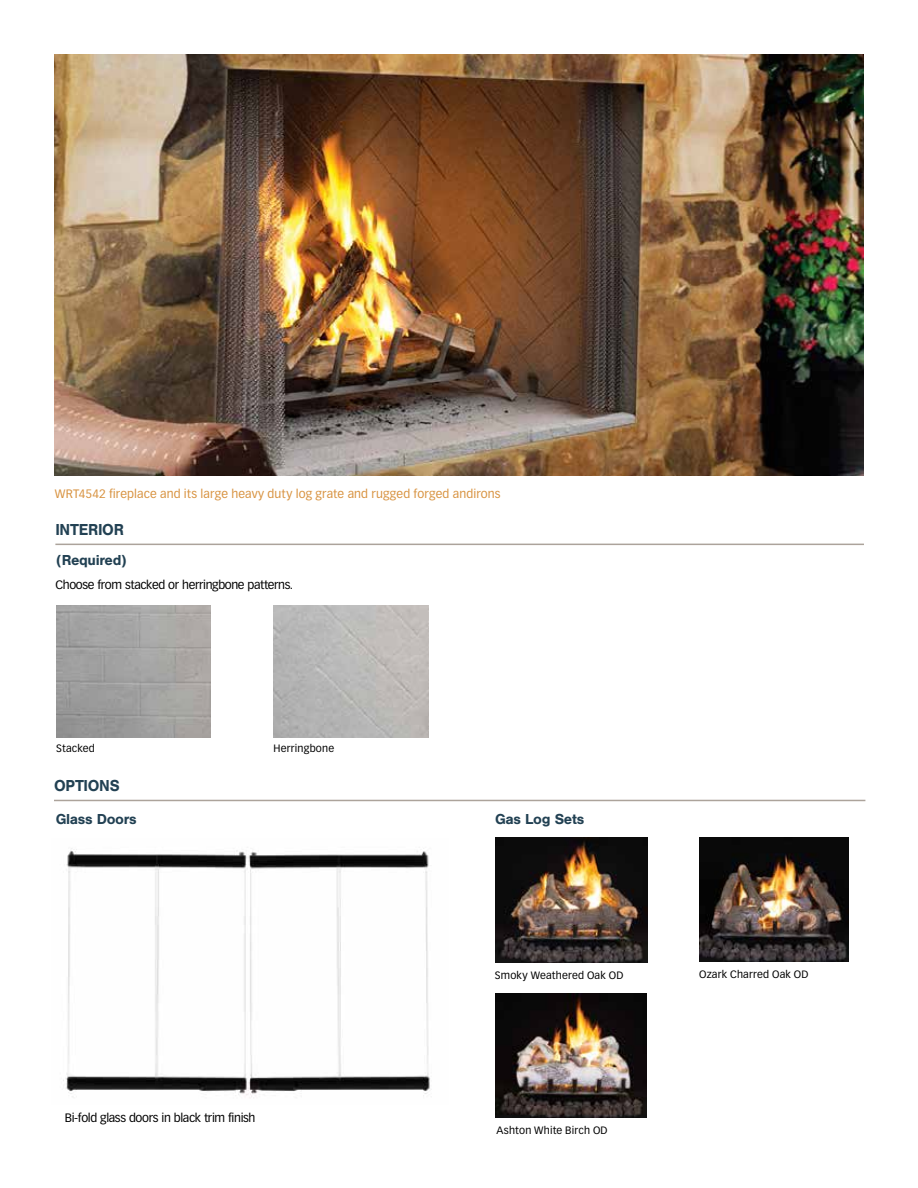
<style>
.page{position:relative;width:918px;height:1188px;background:#fff}
.page>*{position:absolute;margin:0;border:0;box-sizing:border-box;transform-origin:0 0}
.t1{font:700 16.5px "Nimbus San";letter-spacing:-.02em;color:#224153;scale:.95 1}
.t2{font:700 15px "Nimbus San";letter-spacing:-.025em;color:#224153}
.t3{font:12px "Vectora LT Pro";letter-spacing:-.03em;color:#000}
.t4{font:12px "Vectora LT Pro";letter-spacing:.01em;color:#d89341}
.t5{font:10.5px "Vectora LT Pro";letter-spacing:.015em;color:#000}
</style>
<div class="page">
<hr style="left:55px;top:544px;width:809px;height:1px;background:#aca39b">
<img style="left:56px;top:606px;width:155px;height:132px">
<img style="left:274px;top:606px;width:154px;height:132px">
<img style="left:54px;top:54px;width:810px;height:421px">
<img style="left:63px;top:848px;width:367px;height:249px">
<img style="left:496px;top:993px;width:150px;height:124px">
<img style="left:496px;top:838px;width:151px;height:124px">
<img style="left:699px;top:838px;width:150px;height:123px">
<hr style="left:54px;top:800px;width:811px;height:1px;background:#aca39b">
<p class="t4" style="left:55px;top:486px;width:447px">WRT4542 fireplace and its large heavy duty log grate and rugged forged andirons</p>
<h1 class="t1" style="left:55px;top:520px;width:74px">INTERIOR</h1>
<p class="t2" style="left:56px;top:552px;width:72px">(Required)</p>
<p class="t3" style="left:55px;top:577px;width:239px">Choose from stacked or herringbone patterns.</p>
<p class="t5" style="left:56px;top:742px;width:40px">Stacked</p>
<p class="t5" style="left:274px;top:742px;width:62px">Herringbone</p>
<h1 class="t1" style="left:54px;top:776px;width:71px">OPTIONS</h1>
<p class="t2" style="left:56px;top:811px;width:82px">Glass Doors</p>
<p class="t2" style="left:495px;top:811px;width:91px">Gas Log Sets</p>
<p class="t3" style="left:65px;top:1110px;width:192px">Bi-fold glass doors in black trim finish</p>
<p class="t5" style="left:495px;top:969px;width:130px">Smoky Weathered Oak OD</p>
<p class="t5" style="left:699px;top:968px;width:111px">Ozark Charred Oak OD</p>
<p class="t5" style="left:497px;top:1124px;width:112px">Ashton White Birch OD</p>
</div>
